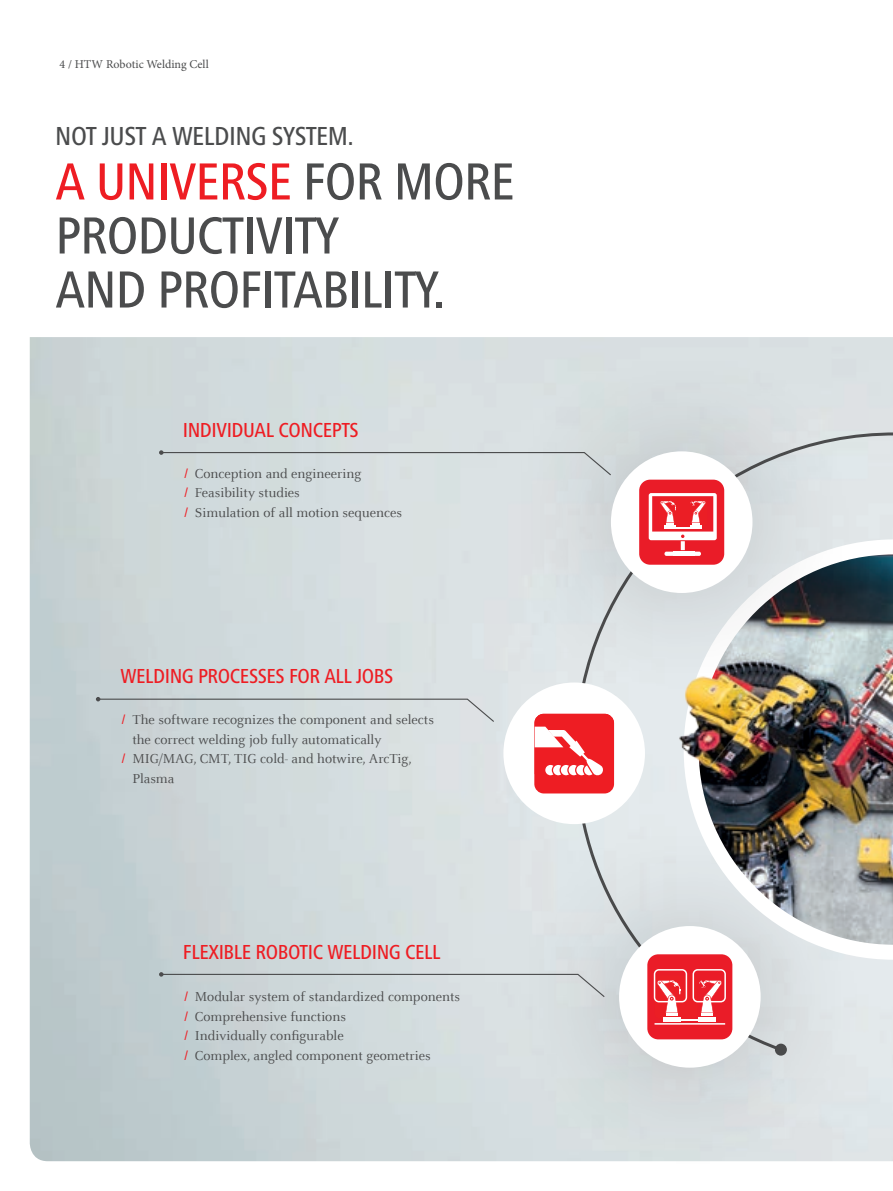
<style>
.page{position:relative;width:893px;height:1191px;background:#fff}
.page>*{position:absolute;margin:0;border:0;box-sizing:border-box;transform-origin:0 0}
.t1{font:500 condensed 54px/54px "Frutiger Next LTW1 G";letter-spacing:-.02em;color:#4b4c4d}
.t2{font:500 condensed 27px "Frutiger Next LTW1 G";letter-spacing:-.02em;color:#4b4c4d}
.t3{font:500 condensed 21px "Frutiger Next LTW1 G";letter-spacing:-.02em;color:#ee1d23}
.t4{font:14.25px/19.5px "Celeste Offc Pro";color:#4b4c4d}
.t5{font:12px "Minion Pro";color:#4b4c4d}
.s1{color:#ee1d23}
.s2{font-family:"Frutiger Next LTW1 G";font-weight:500;font-stretch:condensed;color:#ee1d23}
</style>
<div class="page">
<div style="left:614px;top:430px;width:279px;height:624px;background:#e3e9eb"></div>
<div style="left:505px;top:812px;width:369px;height:369px;background:#231f20;opacity:.25"></div>
<div style="left:619px;top:926px;width:142px;height:141px;background:#fff;border-radius:50%"></div>
<div style="left:647px;top:954px;width:85px;height:85px;background:#ea1c28;border-radius:11px"></div>
<svg style="left:653px;top:969px;width:73px;height:52px"></svg>
<hr style="left:654px;top:1023px;width:71px;height:1px;background:#fff">
<img style="left:684px;top:539px;width:209px;height:420px">
<svg style="left:159px;top:450px;width:338px;height:26px;background:#ced6d8"></svg>
<svg style="left:159px;top:972px;width:447px;height:26px;background:#cbd3d5"></svg>
<svg style="left:96px;top:697px;width:399px;height:26px;background:#ccd4d6"></svg>
<img style="left:631px;top:706px;width:138px;height:68px">
<div style="left:497px;top:337px;width:369px;height:369px;background:#231f20;opacity:.25"></div>
<div style="left:611px;top:451px;width:141px;height:142px;background:#fff;border-radius:50%"></div>
<div style="left:639px;top:479px;width:85px;height:85px;background:#ea1c28;border-radius:11px"></div>
<svg style="left:649px;top:493px;width:68px;height:63px"></svg>
<div style="left:503px;top:682px;width:142px;height:142px;background:#fff;border-radius:50%"></div>
<div style="left:534px;top:713px;width:80px;height:80px;background:#ee1d23;border-radius:10px"></div>
<svg style="left:534px;top:713px;width:80px;height:63px"></svg>
<p class="t5" style="left:60px;top:56px;width:151px">4 / HTW Robotic Welding Cell</p>
<h2 class="t2" style="left:55px;top:121px;width:300px">NOT JUST A WELDING SYSTEM.</h2>
<h1 class="t1" style="left:55px;top:154px;width:461px"><span class="s1">A UNIVERSE</span> FOR MORE<br>PRODUCTIVITY<br>AND PROFITABILITY.</h1>
<h3 class="t3" style="left:183px;top:418px;width:177px">INDIVIDUAL CONCEPTS</h3>
<p class="t4" style="left:184px;top:463px;width:219px"><span class="s2">/</span> Conception and engineering<br><span class="s2">/</span> Feasibility studies<br><span class="s2">/</span> Simulation of all motion sequences</p>
<h3 class="t3" style="left:120px;top:664px;width:275px">WELDING PROCESSES FOR ALL JOBS</h3>
<p class="t4" style="left:122px;top:709px;width:314px"><span class="s2">/</span> The software recognizes the component and selects</p>
<p class="t4" style="left:132px;top:729px;width:251px">the correct welding job fully automatically</p>
<p class="t4" style="left:122px;top:748px;width:291px"><span class="s2">/</span> MIG/MAG, CMT, TIG cold- and hotwire, ArcTig,</p>
<p class="t4" style="left:132px;top:768px;width:43px">Plasma</p>
<h3 class="t3" style="left:183px;top:940px;width:259px">FLEXIBLE ROBOTIC WELDING CELL</h3>
<p class="t4" style="left:184px;top:986px;width:277px"><span class="s2">/</span> Modular system of standardized components <span class="s2">/</span> Comprehensive functions<br><span class="s2">/</span> Individually configurable<br><span class="s2">/</span> Complex, angled component geometries</p>
</div>
